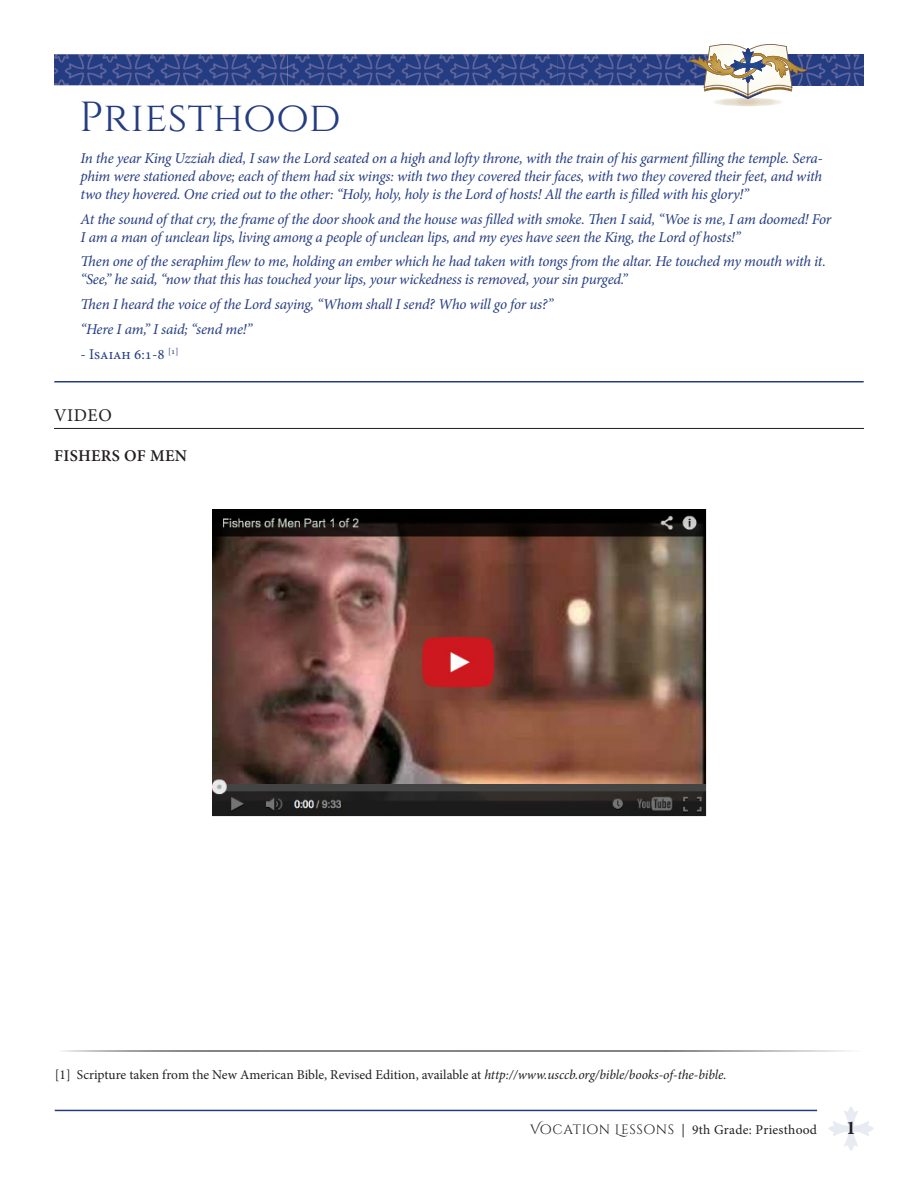
<style>
.page{position:relative;width:918px;height:1188px;background:#fff}
.page>*{position:absolute;margin:0;border:0;box-sizing:border-box;transform-origin:0 0}
.HEADER_-_main_page{font:42px "Cinzel";letter-spacing:.01em;color:#243c82}
.t1{font:700 19.5px "Minion Pro";color:#231f20}
.BODY_-_headers{font:18px "Minion Pro";letter-spacing:.03em;color:#231f20}
.BODY_-_subheads{font:600 16.5px "Minion Pro";letter-spacing:.02em;color:#231f20}
.HEADER_-_quote{font:italic 15px/18px "Minion Pro";letter-spacing:-.02em;color:#243c82}
.HEADER_-_quote-2{font:15px "Minion Pro";color:#243c82}
.FOOTNOTES{font:13.5px "Minion Pro";letter-spacing:.005em;color:#231f20}
.s1{font-style:italic}
.s2{font-family:"Cinzel Decorative"}
</style>
<div class="page">
<img style="left:54px;top:54px;width:635px;height:31px">
<img style="left:808px;top:54px;width:56px;height:31px">
<hr style="left:54px;top:381px;width:810px;height:1px;background:#243c82">
<hr style="left:55px;top:1110px;width:762px;height:1px;background:#243c82">
<svg style="left:829px;top:1107px;width:44px;height:44px"></svg>
<svg style="left:689px;top:44px;width:119px;height:55px"></svg>
<hr style="left:54px;top:428px;width:810px;height:1px;background:#231f20">
<img style="left:212px;top:510px;width:495px;height:307px">
<svg style="left:62px;top:1051px;width:789px;height:1px"></svg>
<p class="HEADER_-_main_page" style="left:79px;top:92px;width:263px">Priesthood</p>
<p class="HEADER_-_quote" style="left:81px;top:149px;width:744px;text-align:justify">In the year King Uzziah died, I saw the Lord seated on a high and lofty throne, with the train of his garment filling the temple. Sera&shy;phim were stationed above; each of them had six wings: with two they covered their faces, with two they covered their feet, and with two they hovered. One cried out to the other: “Holy, holy, holy is the Lord of hosts! All the earth is filled with his glory!”</p>
<p class="HEADER_-_quote" style="left:81px;top:210px;width:752px">At the sound of that cry, the frame of the door shook and the house was filled with smoke. Then I said, “Woe is me, I am doomed! For<br>I am a man of unclean lips, living among a people of unclean lips, and my eyes have seen the King, the Lord of hosts!”</p>
<p class="HEADER_-_quote" style="left:81px;top:253px;width:747px">Then one of the seraphim flew to me, holding an ember which he had taken with tongs from the altar. He touched my mouth with it. “See,” he said, “now that this has touched your lips, your wickedness is removed, your sin purged.”</p>
<p class="HEADER_-_quote" style="left:81px;top:295px;width:474px">Then I heard the voice of the Lord saying, “Whom shall I send? Who will go for us?”</p>
<p class="HEADER_-_quote" style="left:81px;top:320px;width:173px">“Here I am,” I said; “send me!”</p>
<p class="HEADER_-_quote-2" style="left:81px;top:344px;width:99px">- Isaiah 6:1-8 <sup>[1]</sup></p>
<p class="BODY_-_headers" style="left:54px;top:404px;width:59px">VIDEO</p>
<p class="BODY_-_subheads" style="left:54px;top:445px;width:135px">FISHERS OF MEN</p>
<p class="FOOTNOTES" style="left:55px;top:1065px;width:673px">[1] Scripture taken from the New American Bible, Revised Edition, available at <span class="s1">http://www.usccb.org/bible/books-of-the-bible.</span></p>
<p class="FOOTNOTES" style="left:530px;top:1121px;width:289px"><span class="s2">Vocation Lessons</span> | 9th Grade: Priesthood</p>
<p class="t1" style="left:846px;top:1114px;width:11px">1</p>
</div>
